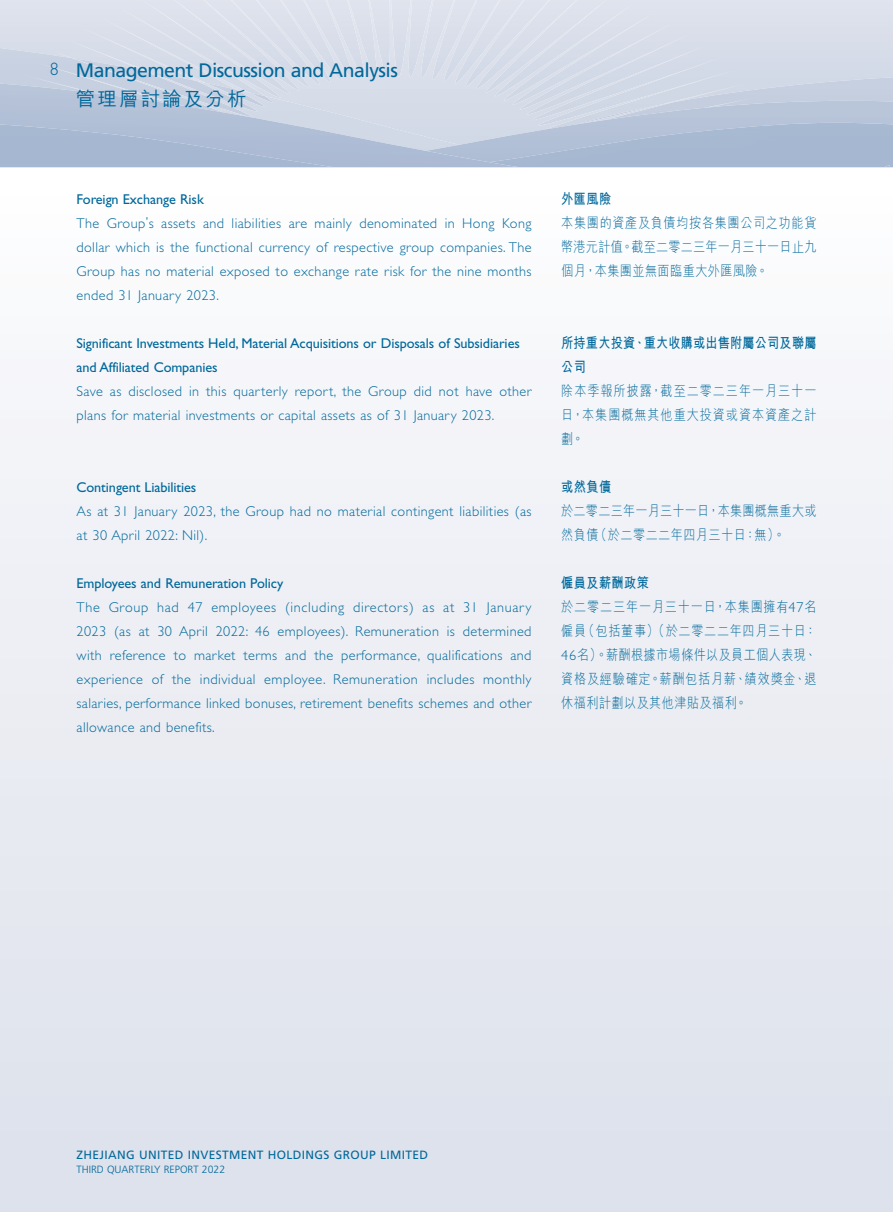
<style>
.page{position:relative;width:893px;height:1212px;background:#fff}
.page>*{position:absolute;margin:0;border:0;box-sizing:border-box;transform-origin:0 0}
.t1{font:19.5px "Frutiger LT Std";letter-spacing:-.025em;color:#00689b}
.t2{font:19.5px "M Hei HK Medium E Ten B5 H";letter-spacing:.11em;color:#00689b}
.t3{font:300 18px "Gill Sans Std";color:#00689b}
.t4{font:300 14.25px/24px "Gill Sans Std";letter-spacing:.03em;color:#00689b;text-align:justify}
.t5{font:14.25px/24px "M Hei HK Light E Ten B5 H";letter-spacing:.04em;color:#00689b;text-align:justify;scale:.85 1}
.t6{font:14.25px/24px "Gill Sans Std";letter-spacing:-.005em;color:#00689b}
.t7{font:14.25px/24px "M Hei HK Light E Ten B5 H";letter-spacing:.02em;color:#00689b;scale:.85 1}
.t8{font:14.25px/24px "M Hei HK Bold E Ten B5 H";letter-spacing:.02em;color:#00689b;scale:.85 1}
.t9{font:14.25px "M Hei HK Bold E Ten B5 H";letter-spacing:.04em;color:#00689b;scale:.85 1}
.t10{font:12px "Frutiger LT Std";letter-spacing:.03em;color:#00689b}
.t11{font:300 10.5px "Frutiger LT Std";color:#00689b}
.s1{font-family:"Gill Sans Std";font-weight:300}
</style>
<div class="page">
<div style="left:0;top:0;width:893px;height:168px;background:#dadfea"></div>
<div style="left:0;top:168px;width:893px;height:1044px;background:linear-gradient(to bottom,#fdfdfe,#dbe0ea)"></div>
<img style="left:0;top:47px;width:49px;height:35px">
<img style="left:745px;top:77px;width:147px;height:24px">
<img style="left:49px;top:0;width:696px;height:101px">
<img style="left:24px;top:58px;width:435px;height:24px">
<img style="left:582px;top:98px;width:172px;height:3px">
<img style="left:520px;top:101px;width:372px;height:22px">
<img style="left:520px;top:123px;width:373px;height:44px">
<svg style="left:884px;top:165px;width:6px;height:2px"></svg>
<img style="left:0;top:82px;width:520px;height:85px">
<img style="left:0;top:123px;width:334px;height:44px">
<img style="left:892px;top:77px;width:1px;height:24px">
<img style="left:892px;top:101px;width:1px;height:46px">
<p class="t3" style="left:50px;top:62px;width:10px">8</p>
<h1 class="t1" style="left:76px;top:62px;width:324px">Management Discussion and Analysis</h1>
<h1 class="t2" style="left:76px;top:91px;width:172px">管理層討論及分析</h1>
<p class="t6" style="left:77px;top:189px;width:129px">Foreign Exchange Risk</p>
<p class="t4" style="left:77px;top:213px;width:456px">The Group’s assets and liabilities are mainly denominated in Hong Kong dollar which is the functional currency of respective group companies. The Group has no material exposed to exchange rate risk for the nine months ended 31 January 2023.</p>
<p class="t6" style="left:77px;top:333px;width:445px">Significant Investments Held, Material Acquisitions or Disposals of Subsidiaries and Affiliated Companies</p>
<p class="t4" style="left:77px;top:381px;width:456px">Save as disclosed in this quarterly report, the Group did not have other plans for material investments or capital assets as of 31 January 2023.</p>
<p class="t6" style="left:77px;top:477px;width:121px">Contingent Liabilities</p>
<p class="t4" style="left:77px;top:501px;width:456px">As at 31 January 2023, the Group had no material contingent liabilities (as at 30 April 2022: Nil).</p>
<p class="t6" style="left:77px;top:573px;width:208px">Employees and Remuneration Policy</p>
<p class="t4" style="left:77px;top:597px;width:456px">The Group had 47 employees (including directors) as at 31 January 2023 (as at 30 April 2022: 46 employees). Remuneration is determined with reference to market terms and the performance, qualifications and experience of the individual employee. Remuneration includes monthly salaries, performance linked bonuses, retirement benefits schemes and other allowance and benefits.</p>
<p class="t8" style="left:561px;top:189px;width:60px">外匯風險</p>
<p class="t5" style="left:561px;top:213px;width:302px">本集團的資產及負債均按各集團公司之功能貨幣港元計值。截至二零二三年一月三十一日止九個月，本集團並無面臨重大外匯風險。</p>
<p class="t8" style="left:561px;top:333px;width:302px">所持重大投資、重大收購或出售附屬公司及聯屬公司</p>
<p class="t5" style="left:561px;top:381px;width:302px">除本季報所披露，截至二零二三年一月三十一日，本集團概無其他重大投資或資本資產之計劃。</p>
<p class="t8" style="left:561px;top:477px;width:60px">或然負債</p>
<p class="t7" style="left:561px;top:501px;width:302px">於二零二三年一月三十一日，本集團概無重大或然負債（於二零二二年四月三十日：無）。</p>
<p class="t9" style="left:561px;top:577px;width:104px">僱員及薪酬政策</p>
<p class="t5" style="left:561px;top:597px;width:302px">於二零二三年一月三十一日，本集團擁有<span class="s1">47</span>名僱員（包括董事）（於二零二二年四月三十日：<span class="s1">46</span>名）。薪酬根據市場條件以及員工個人表現、資格及經驗確定。薪酬包括月薪、績效獎金、退休福利計劃以及其他津貼及福利。</p>
<p class="t10" style="left:77px;top:1149px;width:353px">ZHEJIANG UNITED INVESTMENT HOLDINGS GROUP LIMITED</p>
<p class="t11" style="left:77px;top:1163px;width:150px">THIRD QUARTERLY REPORT 2022</p>
</div>
